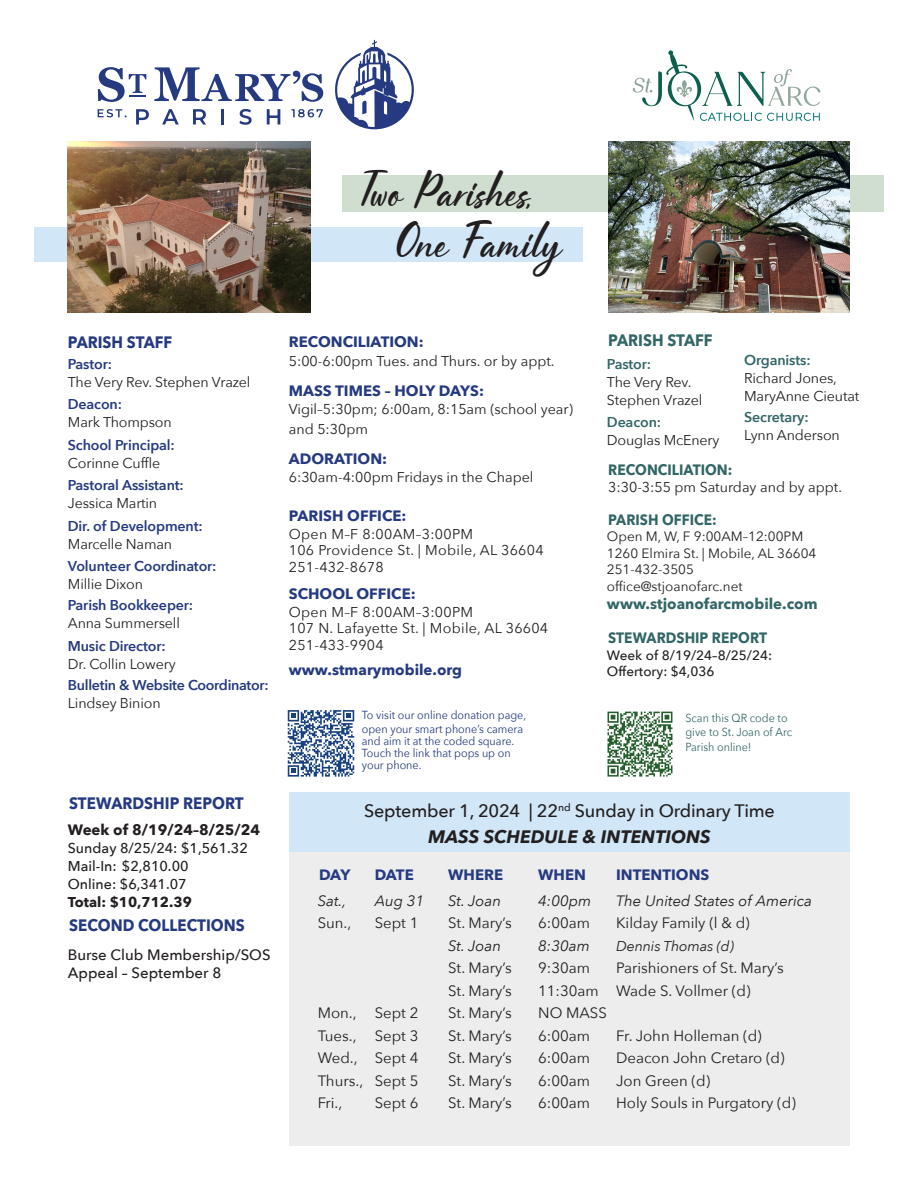
<style>
.page{position:relative;width:918px;height:1188px;background:#fff}
.page>*{position:absolute;margin:0;border:0;box-sizing:border-box;transform-origin:0 0}
.t1{font:30px "Rosseville";color:#231f20}
.t2{font:500 18px "Avenir Next";letter-spacing:-.01em;color:#231f20}
.t3{font:italic 700 18px "Avenir Next";color:#231f20}
.t4{font:700 16.5px "Avenir Next";color:#253a80;scale:.92 1}
.t5{font:700 16.5px "Avenir Next";color:#366;scale:.92 1}
.t6{font:15px "Avenir Next";color:#231f20}
.t7{font:700 15px "Avenir Next";color:#253a80}
.t8{font:italic 15px "Avenir Next";color:#231f20}
.t9{font:700 15px "Avenir Next";color:#366;scale:.92 1}
.t10{font:500 15px/18px "Avenir Next";color:#231f20}
.t11{font:700 15px "Avenir Next";color:#366}
.t12{font:700 15px "Avenir Next";color:#231f20}
.t13{font:14.25px/18px "Avenir Next";letter-spacing:-.01em;color:#231f20}
.t14{font:600 14.25px "Avenir Next";letter-spacing:-.01em;color:#253a80}
.t15{font:14.25px "Avenir Next";letter-spacing:.02em;color:#231f20}
.t16{font:500 14.25px/18px "Avenir Next";color:#231f20}
.t17{font:700 14.25px "Avenir Next";color:#231f20}
.t18{font:italic 14.25px "Avenir Next";letter-spacing:-.01em;color:#231f20}
.t19{font:13.5px/16.5px "Avenir Next";color:#231f20}
.t20{font:500 13.5px/16.5px "Avenir Next";color:#231f20}
.t21{font:11.7px/12px "Avenir Next";color:#253a80;scale:.93 1}
.t22{font:11.7px/14.5px "Avenir Next";color:#366;scale:.93 1}
.s1{font-weight:600;color:#366}
</style>
<div class="page">
<div style="left:289px;top:836px;width:561px;height:310px;background:#ededee"></div>
<div style="left:34px;top:227px;width:549px;height:35px;background:#d1e7f7"></div>
<div style="left:342px;top:175px;width:541px;height:37px;background:#d0ded0"></div>
<img style="left:68px;top:142px;width:243px;height:170px">
<svg style="left:335px;top:40px;width:79px;height:89px"></svg>
<svg style="left:136px;top:109px;width:13px;height:16px"></svg>
<svg style="left:162px;top:109px;width:17px;height:16px"></svg>
<svg style="left:193px;top:109px;width:13px;height:16px"></svg>
<hr style="left:221px;top:109px;width:3px;height:16px;background:#253a80">
<svg style="left:239px;top:109px;width:13px;height:16px"></svg>
<svg style="left:270px;top:109px;width:10px;height:16px"></svg>
<hr style="left:267px;top:109px;width:3px;height:16px;background:#253a80">
<svg style="left:98px;top:109px;width:29px;height:8px"></svg>
<svg style="left:291px;top:109px;width:32px;height:8px"></svg>
<svg style="left:98px;top:67px;width:48px;height:35px"></svg>
<svg style="left:154px;top:67px;width:169px;height:35px"></svg>
<svg style="left:288px;top:710px;width:66px;height:67px"></svg>
<img style="left:609px;top:142px;width:241px;height:170px">
<svg style="left:633px;top:50px;width:187px;height:71px"></svg>
<div style="left:289px;top:793px;width:561px;height:59px;background:#d1e7f7"></div>
<img style="left:607px;top:711px;width:66px;height:66px">
<p class="t1" style="left:355px;top:178px;width:182px">Two Parishes,</p>
<p class="t1" style="left:394px;top:229px;width:169px">One Family</p>
<p class="t4" style="left:68px;top:327px;width:115px">PARISH STAFF</p>
<p class="t14" style="left:68px;top:351px;width:46px">Pastor:</p>
<p class="t13" style="left:68px;top:372px;width:184px">The Very Rev. Stephen Vrazel</p>
<p class="t14" style="left:68px;top:392px;width:56px">Deacon:</p>
<p class="t13" style="left:68px;top:412px;width:105px">Mark Thompson</p>
<p class="t14" style="left:68px;top:432px;width:109px">School Principal:</p>
<p class="t13" style="left:68px;top:453px;width:94px">Corinne Cuffle</p>
<p class="t14" style="left:68px;top:473px;width:117px">Pastoral Assistant:</p>
<p class="t13" style="left:68px;top:493px;width:91px">Jessica Martin</p>
<p class="t14" style="left:68px;top:513px;width:136px">Dir. of Development:</p>
<p class="t13" style="left:68px;top:534px;width:106px">Marcelle Naman</p>
<p class="t14" style="left:68px;top:554px;width:150px">Volunteer Coordinator:</p>
<p class="t13" style="left:68px;top:574px;width:77px">Millie Dixon</p>
<p class="t14" style="left:68px;top:593px;width:127px">Parish Bookkeeper:</p>
<p class="t13" style="left:68px;top:613px;width:114px">Anna Summersell</p>
<p class="t14" style="left:68px;top:633px;width:99px">Music Director:</p>
<p class="t13" style="left:68px;top:654px;width:109px">Dr. Collin Lowery</p>
<p class="t14" style="left:68px;top:672px;width:202px">Bulletin &amp; Website Coordinator:</p>
<p class="t13" style="left:68px;top:693px;width:94px">Lindsey Binion</p>
<p class="t4" style="left:69px;top:789px;width:191px">STEWARDSHIP REPORT</p>
<p class="t12" style="left:68px;top:817px;width:194px">Week of 8/19/24–8/25/24</p>
<p class="t16" style="left:68px;top:839px;width:182px">Sunday 8/25/24: $1,561.32<br>Mail-In: $2,810.00</p>
<p class="t16" style="left:68px;top:875px;width:120px">Online: $6,341.07</p>
<p class="t17" style="left:68px;top:890px;width:126px">Total: $10,712.39</p>
<p class="t4" style="left:69px;top:911px;width:192px">SECOND COLLECTIONS</p>
<p class="t10" style="left:68px;top:945px;width:204px">Burse Club Membership/SOS<br>Appeal – September 8</p>
<p class="t7" style="left:289px;top:329px;width:136px">RECONCILIATION:</p>
<p class="t13" style="left:289px;top:352px;width:267px">5:00-6:00pm Tues. and Thurs. or by appt.</p>
<p class="t7" style="left:289px;top:378px;width:197px">MASS TIMES – HOLY DAYS:</p>
<p class="t13" style="left:289px;top:399px;width:286px;line-height:19.5px">Vigil–5:30pm; 6:00am, 8:15am (school year) and 5:30pm</p>
<p class="t7" style="left:289px;top:446px;width:100px">ADORATION:</p>
<p class="t13" style="left:289px;top:467px;width:246px">6:30am-4:00pm Fridays in the Chapel</p>
<p class="t7" style="left:289px;top:502px;width:119px">PARISH OFFICE:</p>
<p class="t15" style="left:289px;top:522px;width:186px">Open M–F 8:00AM–3:00PM</p>
<p class="t15" style="left:289px;top:538px;width:256px">106 Providence St. | Mobile, AL 36604</p>
<p class="t15" style="left:289px;top:555px;width:96px">251-432-8678</p>
<p class="t7" style="left:289px;top:580px;width:128px">SCHOOL OFFICE:</p>
<p class="t15" style="left:289px;top:600px;width:186px">Open M–F 8:00AM–3:00PM</p>
<p class="t15" style="left:289px;top:616px;width:261px">107 N. Lafayette St. | Mobile, AL 36604</p>
<p class="t15" style="left:289px;top:633px;width:96px">251-433-9904</p>
<p class="t7" style="left:289px;top:657px;width:175px">www.stmarymobile.org</p>
<p class="t21" style="left:362px;top:707px;width:178px;line-height:14.5px">To visit our online donation page, open your smart phone’s camera</p>
<p class="t21" style="left:362px;top:734px;width:166px">and aim it at the coded square.<br>Touch the link that pops up on your phone.</p>
<p class="t5" style="left:608px;top:326px;width:115px">PARISH STAFF</p>
<p class="t13" style="left:607px;top:354px;width:97px"><span class="s1">Pastor:<br></span>The Very Rev.<br>Stephen Vrazel</p>
<p class="t13" style="left:607px;top:412px;width:114px"><span class="s1">Deacon:<br></span>Douglas McEnery</p>
<p class="t13" style="left:744px;top:350px;width:117px"><span class="s1">Organists:<br></span>Richard Jones,<br>MaryAnne Cieutat</p>
<p class="t13" style="left:744px;top:407px;width:97px"><span class="s1">Secretary:<br></span>Lynn Anderson</p>
<p class="t9" style="left:608px;top:457px;width:136px">RECONCILIATION:</p>
<p class="t13" style="left:608px;top:477px;width:235px">3:30-3:55 pm Saturday and by appt.</p>
<p class="t9" style="left:608px;top:506px;width:119px">PARISH OFFICE:</p>
<p class="t19" style="left:607px;top:528px;width:211px">Open M, W, F 9:00AM–12:00PM<br>1260 Elmira St. | Mobile, AL 36604</p>
<p class="t19" style="left:607px;top:561px;width:88px">251-432-3505</p>
<p class="t19" style="left:607px;top:577px;width:137px">office@stjoanofarc.net</p>
<p class="t11" style="left:607px;top:590px;width:212px">www.stjoanofarcmobile.com</p>
<p class="t9" style="left:608px;top:625px;width:174px">STEWARDSHIP REPORT</p>
<p class="t20" style="left:607px;top:646px;width:167px">Week of 8/19/24–8/25/24:<br>Offertory: $4,036</p>
<p class="t22" style="left:685px;top:710px;width:116px">Scan this QR code to give to St. Joan of Arc<br>Parish online!</p>
<p class="t2" style="left:364px;top:796px;width:412px">September 1, 2024 | 22<sup>nd</sup> Sunday in Ordinary Time</p>
<p class="t3" style="left:428px;top:821px;width:284px">MASS SCHEDULE &amp; INTENTIONS</p>
<p class="t7" style="left:319px;top:862px;width:33px">DAY</p>
<p class="t7" style="left:375px;top:862px;width:41px">DATE</p>
<p class="t7" style="left:448px;top:862px;width:56px">WHERE</p>
<p class="t7" style="left:538px;top:862px;width:49px">WHEN</p>
<p class="t7" style="left:616px;top:862px;width:95px">INTENTIONS</p>
<p class="t8" style="left:318px;top:888px;width:30px">Sat.,</p>
<p class="t8" style="left:375px;top:888px;width:51px">Aug 31</p>
<p class="t8" style="left:448px;top:888px;width:54px">St. Joan</p>
<p class="t8" style="left:538px;top:888px;width:55px">4:00pm</p>
<p class="t8" style="left:616px;top:888px;width:198px">The United States of America</p>
<p class="t6" style="left:318px;top:910px;width:35px">Sun.,</p>
<p class="t6" style="left:375px;top:910px;width:45px">Sept 1</p>
<p class="t6" style="left:448px;top:910px;width:65px">St. Mary’s</p>
<p class="t6" style="left:538px;top:910px;width:53px">6:00am</p>
<p class="t6" style="left:616px;top:910px;width:135px">Kilday Family (l &amp; d)</p>
<p class="t8" style="left:448px;top:933px;width:54px">St. Joan</p>
<p class="t8" style="left:538px;top:933px;width:53px">8:30am</p>
<p class="t18" style="left:616px;top:934px;width:119px">Dennis Thomas (d)</p>
<p class="t6" style="left:448px;top:955px;width:65px">St. Mary’s</p>
<p class="t6" style="left:538px;top:955px;width:53px">9:30am</p>
<p class="t6" style="left:616px;top:955px;width:169px">Parishioners of St. Mary’s</p>
<p class="t6" style="left:448px;top:978px;width:65px">St. Mary’s</p>
<p class="t6" style="left:538px;top:978px;width:214px">11:30am Wade S. Vollmer (d)</p>
<p class="t6" style="left:318px;top:1000px;width:102px">Mon., Sept 2</p>
<p class="t6" style="left:448px;top:1000px;width:65px">St. Mary’s</p>
<p class="t6" style="left:538px;top:1000px;width:70px">NO MASS</p>
<p class="t6" style="left:318px;top:1023px;width:102px">Tues., Sept 3</p>
<p class="t6" style="left:448px;top:1023px;width:65px">St. Mary’s</p>
<p class="t6" style="left:538px;top:1023px;width:53px">6:00am</p>
<p class="t6" style="left:616px;top:1023px;width:147px">Fr. John Holleman (d)</p>
<p class="t6" style="left:318px;top:1045px;width:102px">Wed., Sept 4</p>
<p class="t6" style="left:448px;top:1045px;width:65px">St. Mary’s</p>
<p class="t6" style="left:538px;top:1045px;width:53px">6:00am</p>
<p class="t6" style="left:616px;top:1045px;width:170px">Deacon John Cretaro (d)</p>
<p class="t6" style="left:318px;top:1068px;width:102px">Thurs., Sept 5</p>
<p class="t6" style="left:448px;top:1068px;width:65px">St. Mary’s</p>
<p class="t6" style="left:538px;top:1068px;width:53px">6:00am</p>
<p class="t6" style="left:616px;top:1068px;width:96px">Jon Green (d)</p>
<p class="t6" style="left:318px;top:1090px;width:26px">Fri.,</p>
<p class="t6" style="left:375px;top:1090px;width:45px">Sept 6</p>
<p class="t6" style="left:448px;top:1090px;width:65px">St. Mary’s</p>
<p class="t6" style="left:538px;top:1090px;width:53px">6:00am</p>
<p class="t6" style="left:616px;top:1090px;width:181px">Holy Souls in Purgatory (d)</p>
</div>
